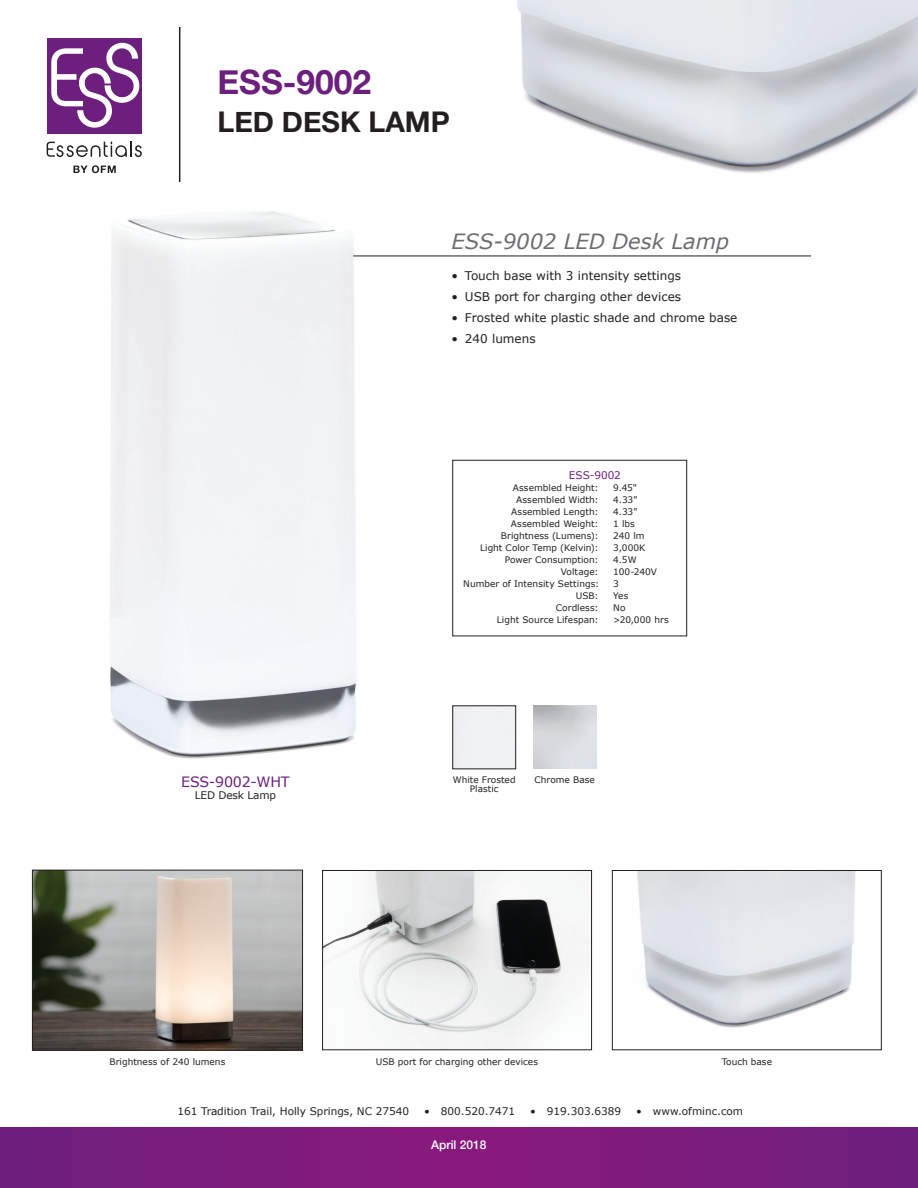
<style>
.page{position:relative;width:918px;height:1188px;background:#fff}
.page>*{position:absolute;margin:0;border:0;box-sizing:border-box;transform-origin:0 0}
.Title-Model_number{font:700 33.6px "Helvetica Neue";color:#6c1f7d}
.Title-Model_Name{font:700 28.5px "Helvetica Neue";color:#231f20}
.Subtitle{font:italic 21px "Verdana";color:#6c6d70}
.Model_number{font:14.25px "Verdana";letter-spacing:-.015em;color:#6c1f7d}
.t1{font:12px "Verdana";color:#231f20}
.t2{font:500 12px "Helvetica Neue";color:#fff}
.Model_number-2{font:10.5px "Verdana";color:#231f20}
.dimensions_title{font:10.5px "Verdana";color:#6c1f7d}
.tabbed_text{font:9px "Verdana";letter-spacing:.005em;color:#231f20}
.swatch_name{font:9px/9px "Verdana";color:#231f20;text-align:center}
</style>
<div class="page">
<div style="left:0;top:1128px;width:459px;height:60px;background:linear-gradient(to right,#6c1f7d,#8a197d)"></div>
<div style="left:459px;top:1128px;width:459px;height:60px;background:linear-gradient(to right,#8a197d,#6c1f7d)"></div>
<svg style="left:73px;top:165px;width:43px;height:8px"></svg>
<div style="left:47px;top:38px;width:95px;height:96px;background:#6c1f7d"></div>
<svg style="left:51px;top:43px;width:88px;height:85px"></svg>
<svg style="left:47px;top:142px;width:95px;height:15px"></svg>
<hr style="left:179px;top:27px;width:1px;height:155px;background:#231f20">
<img style="left:517px;top:0;width:401px;height:173px">
<img style="left:110px;top:211px;width:295px;height:548px">
<hr style="left:353px;top:256px;width:458px;height:1px;background:#231f20">
<img style="left:34px;top:872px;width:267px;height:176px">
<div style="left:32px;top:870px;width:271px;height:180px;border:1px solid #231f20"></div>
<img style="left:637px;top:872px;width:219px;height:156px">
<div style="left:612px;top:870px;width:270px;height:180px;border:1px solid #231f20"></div>
<img style="left:324px;top:872px;width:266px;height:176px">
<div style="left:322px;top:870px;width:270px;height:180px;border:1px solid #231f20"></div>
<div style="left:453px;top:460px;width:234px;height:176px;border:1px solid #231f20"></div>
<p class="Title-Model_number" style="left:218px;top:56px;width:155px">ESS-9002</p>
<p class="Title-Model_Name" style="left:218px;top:99px;width:234px">LED DESK LAMP</p>
<p class="Subtitle" style="left:451px;top:228px;width:279px">ESS-9002 LED Desk Lamp</p>
<p class="t1" style="left:451px;top:268px;width:231px">• Touch base with 3 intensity settings</p>
<p class="t1" style="left:451px;top:289px;width:231px">• USB port for charging other devices</p>
<p class="t1" style="left:451px;top:310px;width:287px">• Frosted white plastic shade and chrome base</p>
<p class="t1" style="left:451px;top:331px;width:86px">• 240 lumens</p>
<p class="Model_number" style="left:181px;top:773px;width:110px">ESS-9002-WHT</p>
<p class="Model_number-2" style="left:195px;top:788px;width:83px">LED Desk Lamp</p>
<p class="dimensions_title" style="left:569px;top:468px;width:54px">ESS-9002</p>
<p class="tabbed_text" style="left:513px;top:482px;width:87px">Assembled Height:</p>
<p class="tabbed_text" style="left:613px;top:482px;width:25px">9.45"</p>
<p class="tabbed_text" style="left:516px;top:494px;width:84px">Assembled Width:</p>
<p class="tabbed_text" style="left:613px;top:494px;width:26px">4.33"</p>
<p class="tabbed_text" style="left:511px;top:506px;width:89px">Assembled Length:</p>
<p class="tabbed_text" style="left:613px;top:506px;width:26px">4.33"</p>
<p class="tabbed_text" style="left:511px;top:518px;width:89px">Assembled Weight:</p>
<p class="tabbed_text" style="left:613px;top:518px;width:23px">1 lbs</p>
<p class="tabbed_text" style="left:501px;top:530px;width:99px">Brightness (Lumens):</p>
<p class="tabbed_text" style="left:613px;top:530px;width:33px">240 lm</p>
<p class="tabbed_text" style="left:480px;top:542px;width:120px">Light Color Temp (Kelvin):</p>
<p class="tabbed_text" style="left:613px;top:542px;width:34px">3,000K</p>
<p class="tabbed_text" style="left:505px;top:554px;width:95px">Power Consumption:</p>
<p class="tabbed_text" style="left:613px;top:554px;width:25px">4.5W</p>
<p class="tabbed_text" style="left:561px;top:566px;width:39px">Voltage:</p>
<p class="tabbed_text" style="left:613px;top:566px;width:45px">100-240V</p>
<p class="tabbed_text" style="left:463px;top:578px;width:137px">Number of Intensity Settings:</p>
<p class="tabbed_text" style="left:613px;top:578px;width:7px">3</p>
<p class="tabbed_text" style="left:576px;top:590px;width:24px">USB:</p>
<p class="tabbed_text" style="left:613px;top:590px;width:17px">Yes</p>
<p class="tabbed_text" style="left:556px;top:602px;width:44px">Cordless:</p>
<p class="tabbed_text" style="left:613px;top:602px;width:14px">No</p>
<p class="tabbed_text" style="left:497px;top:614px;width:103px">Light Source Lifespan:</p>
<p class="tabbed_text" style="left:613px;top:614px;width:57px">&gt;20,000 hrs</p>
<p class="swatch_name" style="left:453px;top:775px;width:64px">White Frosted<br>Plastic</p>
<p class="swatch_name" style="left:535px;top:775px;width:62px">Chrome Base</p>
<p class="swatch_name" style="left:110px;top:1058px;width:117px">Brightness of 240 lumens</p>
<p class="swatch_name" style="left:376px;top:1058px;width:164px">USB port for charging other devices</p>
<p class="swatch_name" style="left:722px;top:1058px;width:52px">Touch base</p>
<p class="Model_number-2" style="left:178px;top:1105px;width:233px">161 Tradition Trail, Holly Springs, NC 27540</p>
<p class="Model_number-2" style="left:424px;top:1105px;width:93px">• 800.520.7471</p>
<p class="Model_number-2" style="left:530px;top:1105px;width:93px">• 919.303.6389</p>
<p class="Model_number-2" style="left:636px;top:1105px;width:109px">• www.ofminc.com</p>
<h3 class="t2" style="left:431px;top:1135px;width:57px">April 2018</h3>
</div>
